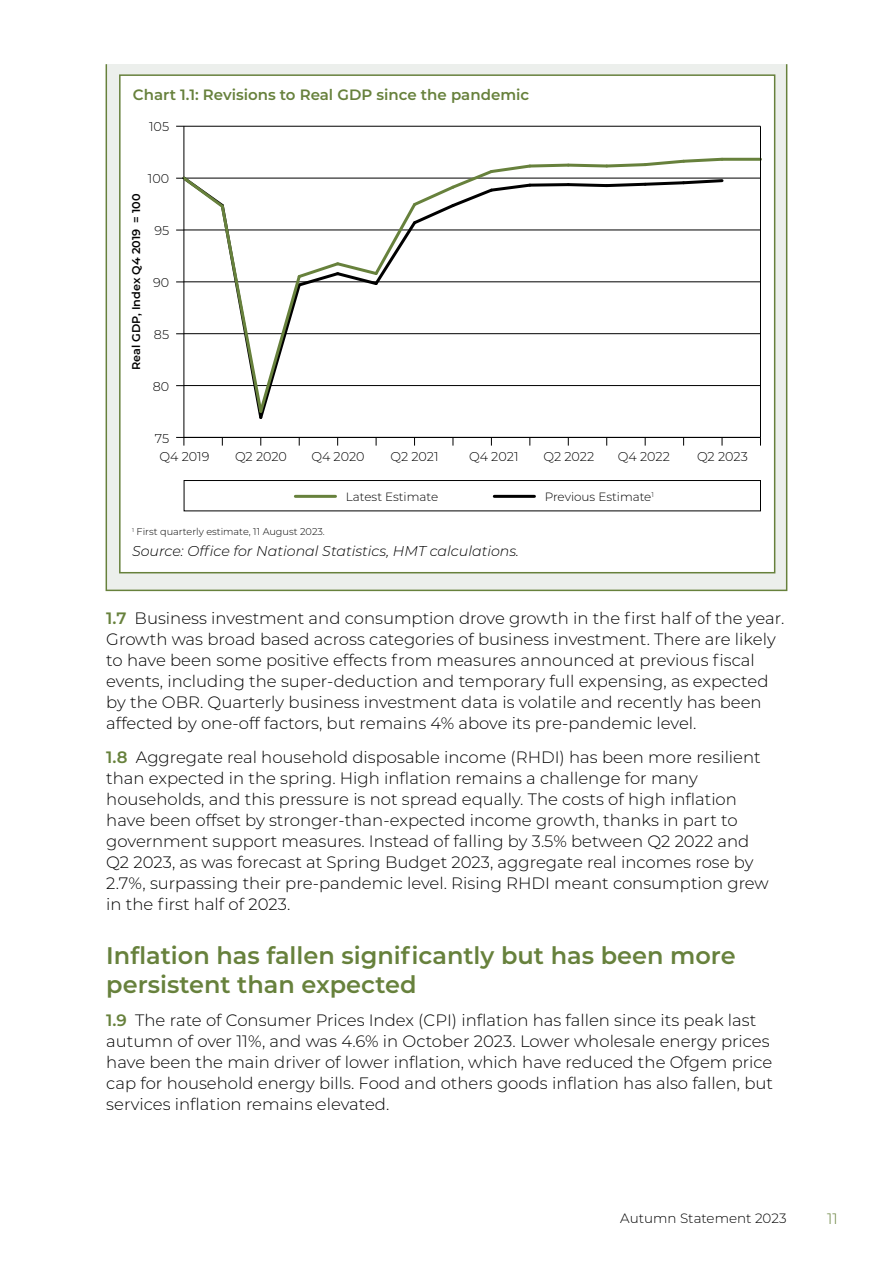
<style>
.page{position:relative;width:893px;height:1263px;background:#fff}
.page>*{position:absolute;margin:0;border:0;box-sizing:border-box;transform-origin:0 0}
.Heading_2{font:600 24px/28.5px "Montserrat";color:#67813c}
.Body_Text_Numbered{font:300 16.5px/21px "Montserrat";color:#000}
.t1{font:600 15px "Montserrat";color:#67813c}
.t2{font:300 15px "Montserrat";color:#67813c}
.t3{font:italic 300 14.25px "Montserrat";color:#000}
.t4{font:300 13.5px "Montserrat";color:#000}
.t5{font:300 12.75px "Montserrat";color:#000}
.t6{font:300 12px "Montserrat";color:#000}
.t7{font:600 11.25px "Montserrat";color:#000}
.t8{font:300 9.75px "Montserrat";color:#000}
.s1{font-weight:600;color:#67813c}
</style>
<div class="page">
<div style="left:106px;top:64px;width:681px;height:526px;background:#ecefec"></div>
<div style="left:106px;top:63px;width:681px;height:528px;border:2px solid #67813c"></div>
<div style="left:120px;top:75px;width:655px;height:498px;background:#fff"></div>
<div style="left:184px;top:480px;width:577px;height:31px;border:1px solid #000"></div>
<hr style="left:295px;top:495px;width:40px;height:3px;background:#67813c">
<hr style="left:494px;top:495px;width:40px;height:3px;background:#000">
<hr style="left:184px;top:126px;width:1px;height:311px;background:#000">
<hr style="left:184px;top:437px;width:576px;height:1px;background:#000">
<hr style="left:184px;top:385px;width:576px;height:1px;background:#000">
<hr style="left:184px;top:333px;width:576px;height:1px;background:#000">
<hr style="left:184px;top:282px;width:576px;height:1px;background:#000">
<hr style="left:184px;top:230px;width:576px;height:1px;background:#000">
<hr style="left:184px;top:178px;width:576px;height:1px;background:#000">
<hr style="left:184px;top:126px;width:576px;height:1px;background:#000">
<hr style="left:722px;top:158px;width:38px;height:3px;background:#67813c">
<svg style="left:176px;top:156px;width:549px;height:265px"></svg>
<hr style="left:760px;top:126px;width:1px;height:311px;background:#000">
<svg style="left:176px;top:437px;width:9px;height:9px"></svg>
<div style="left:119px;top:74px;width:656px;height:499px;border:2px solid #67813c"></div>
<p class="t1" style="left:133px;top:84px;width:398px">Chart 1.1: Revisions to Real GDP since the pandemic</p>
<p class="t5" style="left:149px;top:118px;width:22px">105</p>
<p class="t5" style="left:148px;top:170px;width:23px">100</p>
<p class="t7" style="left:128px;top:370px;width:178px;rotate:-90deg">Real GDP, Index Q4 2019 = 100</p>
<p class="t5" style="left:154px;top:222px;width:16px">95</p>
<p class="t5" style="left:153px;top:274px;width:18px">90</p>
<p class="t5" style="left:154px;top:326px;width:17px">85</p>
<p class="t5" style="left:153px;top:377px;width:18px">80</p>
<p class="t5" style="left:155px;top:429px;width:16px">75</p>
<p class="t5" style="left:159px;top:448px;width:51px">Q4 2019</p>
<p class="t5" style="left:235px;top:448px;width:54px">Q2 2020</p>
<p class="t5" style="left:311px;top:448px;width:55px">Q4 2020</p>
<p class="t5" style="left:390px;top:448px;width:50px">Q2 2021</p>
<p class="t5" style="left:469px;top:448px;width:51px">Q4 2021</p>
<p class="t5" style="left:543px;top:448px;width:52px">Q2 2022</p>
<p class="t5" style="left:618px;top:448px;width:54px">Q4 2022</p>
<p class="t5" style="left:697px;top:448px;width:52px">Q2 2023</p>
<p class="t6" style="left:346px;top:488px;width:94px">Latest Estimate</p>
<p class="t6" style="left:545px;top:488px;width:111px">Previous Estimate<sup>1</sup></p>
<p class="t8" style="left:132px;top:525px;width:194px"><sup>1</sup> First quarterly estimate, 11 August 2023.</p>
<p class="t3" style="left:132px;top:541px;width:388px">Source: Office for National Statistics, HMT calculations.</p>
<p class="Body_Text_Numbered" style="left:106px;top:607px;width:679px"><span class="s1">1.7</span> Business investment and consumption drove growth in the first half of the year.<br>Growth was broad based across categories of business investment. There are likely to have been some positive effects from measures announced at previous fiscal events, including the super-deduction and temporary full expensing, as expected by the OBR. Quarterly business investment data is volatile and recently has been affected by one-off factors, but remains 4% above its pre-pandemic level.</p>
<p class="Body_Text_Numbered" style="left:106px;top:746px;width:664px"><span class="s1">1.8</span> Aggregate real household disposable income (RHDI) has been more resilient than expected in the spring. High inflation remains a challenge for many households, and this pressure is not spread equally. The costs of high inflation have been offset by stronger-than-expected income growth, thanks in part to government support measures. Instead of falling by 3.5% between Q2 2022 and Q2 2023, as was forecast at Spring Budget 2023, aggregate real incomes rose by 2.7%, surpassing their pre-pandemic level. Rising RHDI meant consumption grew in the first half of 2023.</p>
<h2 class="Heading_2" style="left:106px;top:940px;width:631px">Inflation has fallen significantly but has been more persistent than expected</h2>
<p class="Body_Text_Numbered" style="left:106px;top:1009px;width:668px"><span class="s1">1.9</span> The rate of Consumer Prices Index (CPI) inflation has fallen since its peak last autumn of over 11%, and was 4.6% in October 2023. Lower wholesale energy prices have been the main driver of lower inflation, which have reduced the Ofgem price cap for household energy bills. Food and others goods inflation has also fallen, but services inflation remains elevated.</p>
<p class="t4" style="left:620px;top:1209px;width:168px">Autumn Statement 2023</p>
<p class="t2" style="left:827px;top:1208px;width:12px">11</p>
</div>
